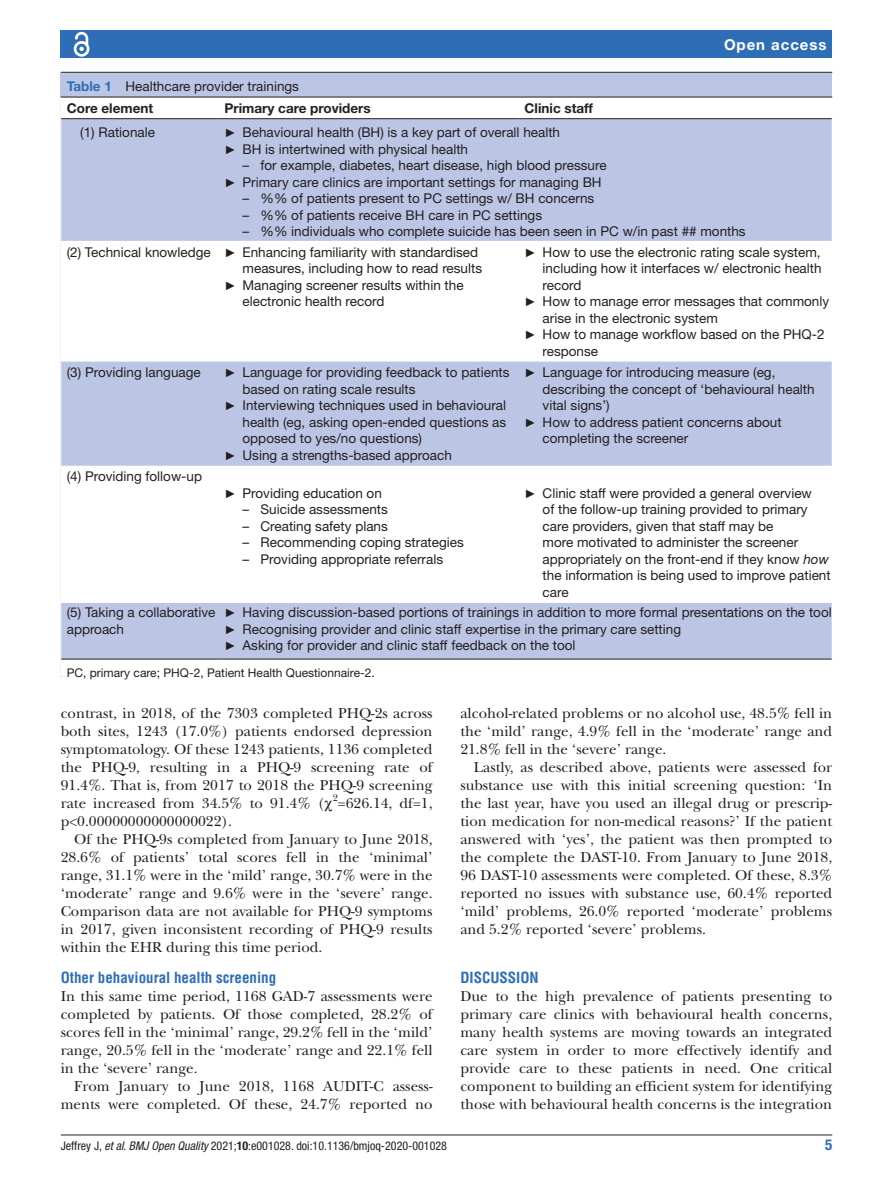
<style>
.page{position:relative;width:893px;height:1191px;background:#fff}
.page>*{position:absolute;margin:0;border:0;box-sizing:border-box;transform-origin:0 0}
.t1{font:15px/18px "New Baskerville";color:#231f20;text-align:justify}
.t2{font:700 condensed 15px "Helvetica LT Std";color:#2e6eb7}
.t3{font:700 15px "Helvetica Neue LT Std";letter-spacing:.065em;color:#fff}
.t4{font:700 condensed 15px "Helvetica Neue LT Std";color:#2e6eb7}
.t5{font:13.5px/16.5px "Helvetica Neue LT Std";color:#231f20}
.t6{font:700 13.5px "Helvetica Neue LT Std";color:#231f20}
.t7{font:condensed 12px "Helvetica Neue LT Std";color:#231f20}
.t8{font:12px "Helvetica Neue LT Std";color:#231f20}
.t9{font:9.9px "New Baskerville";color:#231f20}
.s1{font-weight:700;color:#2e6eb7}
.s2{font-weight:700}
.s3{font-family:"Arial";font-size:12px}
.s4{font-style:italic}
</style>
<div class="page">
<hr style="left:61px;top:1134px;width:771px;height:1px;background:#231f20">
<div style="left:61px;top:31px;width:771px;height:27px;background:#2e6eb7"></div>
<svg style="left:73px;top:31px;width:17px;height:26px"></svg>
<div style="left:61px;top:73px;width:771px;height:603px;background:#bbc6e5"></div>
<hr style="left:61px;top:72px;width:771px;height:1px;background:#231f20">
<svg style="left:61px;top:98px;width:771px;height:578px;fill:#fff"></svg>
<hr style="left:61px;top:97px;width:158px;height:1px;background:#231f20">
<hr style="left:61px;top:118px;width:158px;height:1px;background:#231f20">
<hr style="left:219px;top:97px;width:300px;height:1px;background:#231f20">
<hr style="left:219px;top:118px;width:300px;height:1px;background:#231f20">
<hr style="left:519px;top:97px;width:313px;height:1px;background:#231f20">
<hr style="left:519px;top:118px;width:313px;height:1px;background:#231f20">
<hr style="left:61px;top:658px;width:158px;height:1px;background:#231f20">
<hr style="left:219px;top:658px;width:300px;height:1px;background:#231f20">
<hr style="left:519px;top:658px;width:313px;height:1px;background:#231f20">
<svg style="left:60px;top:97px;width:1px;height:22px"></svg>
<svg style="left:60px;top:659px;width:1px;height:17px"></svg>
<p class="t5" style="left:67px;top:75px;width:234px;line-height:22px"><span class="s1">Table 1</span> Healthcare provider trainings<br><span class="s2">Core element</span></p>
<p class="t6" style="left:225px;top:99px;width:148px">Primary care providers</p>
<p class="t6" style="left:525px;top:99px;width:70px">Clinic staff</p>
<p class="t3" style="left:724px;top:35px;width:104px">Open access</p>
<p class="t5" style="left:80px;top:124px;width:76px">(1) Rationale</p>
<p class="t5" style="left:225px;top:124px;width:337px"><span class="s3">►</span> Behavioural health (BH) is a key part of overall health <span class="s3">►</span> BH is intertwined with physical health</p>
<p class="t5" style="left:225px;top:157px;width:384px;text-indent:18px">– for example, diabetes, heart disease, high blood pressure <span class="s3">►</span> Primary care clinics are important settings for managing BH</p>
<p class="t5" style="left:243px;top:190px;width:353px">– %% of patients present to PC settings w/ BH concerns</p>
<p class="t5" style="left:243px;top:207px;width:301px">– %% of patients receive BH care in PC settings</p>
<p class="t5" style="left:67px;top:221px;width:680px;line-height:20.1px;text-indent:176px">– %% individuals who complete suicide has been seen in PC w/in past ## months (2) Technical knowledge <span class="s3">►</span> Enhancing familiarity with standardised</p>
<p class="t5" style="left:243px;top:260px;width:241px">measures, including how to read results</p>
<p class="t5" style="left:225px;top:276px;width:241px"><span class="s3">►</span> Managing screener results within the</p>
<p class="t5" style="left:243px;top:293px;width:143px">electronic health record</p>
<p class="t5" style="left:525px;top:243px;width:298px"><span class="s3">►</span> How to use the electronic rating scale system,</p>
<p class="t5" style="left:543px;top:260px;width:281px">including how it interfaces w/ electronic health</p>
<p class="t5" style="left:543px;top:276px;width:40px">record</p>
<p class="t5" style="left:525px;top:293px;width:306px"><span class="s3">►</span> How to manage error messages that commonly</p>
<p class="t5" style="left:543px;top:309px;width:177px">arise in the electronic system</p>
<p class="t5" style="left:525px;top:326px;width:302px"><span class="s3">►</span> How to manage workflow based on the PHQ-2</p>
<p class="t5" style="left:543px;top:342px;width:57px">response</p>
<p class="t5" style="left:67px;top:364px;width:136px">(3) Providing language</p>
<p class="t5" style="left:225px;top:364px;width:287px"><span class="s3">►</span> Language for providing feedback to patients</p>
<p class="t5" style="left:243px;top:380px;width:175px">based on rating scale results</p>
<p class="t5" style="left:225px;top:397px;width:283px"><span class="s3">►</span> Interviewing techniques used in behavioural</p>
<p class="t5" style="left:243px;top:413px;width:265px">health (eg, asking open-ended questions as</p>
<p class="t5" style="left:243px;top:430px;width:181px">opposed to yes/no questions)</p>
<p class="t5" style="left:225px;top:446px;width:229px"><span class="s3">►</span> Using a strengths-based approach</p>
<p class="t5" style="left:67px;top:468px;width:137px">(4) Providing follow-up</p>
<p class="t5" style="left:225px;top:484px;width:159px"><span class="s3">►</span> Providing education on</p>
<p class="t5" style="left:243px;top:501px;width:147px">– Suicide assessments</p>
<p class="t5" style="left:243px;top:517px;width:147px">– Creating safety plans</p>
<p class="t5" style="left:243px;top:534px;width:223px">– Recommending coping strategies</p>
<p class="t5" style="left:243px;top:550px;width:202px">– Providing appropriate referrals</p>
<p class="t5" style="left:525px;top:364px;width:252px"><span class="s3">►</span> Language for introducing measure (eg,</p>
<p class="t5" style="left:543px;top:380px;width:274px">describing the concept of ‘behavioural health</p>
<p class="t5" style="left:543px;top:397px;width:69px">vital signs’)</p>
<p class="t5" style="left:525px;top:413px;width:259px"><span class="s3">►</span> How to address patient concerns about</p>
<p class="t5" style="left:543px;top:430px;width:147px">completing the screener</p>
<p class="t5" style="left:543px;top:484px;width:290px;text-indent:-18px"><span class="s3">►</span> Clinic staff were provided a general overview<br>of the follow-up training provided to primary care providers, given that staff may be<br>more motivated to administer the screener appropriately on the front-end if they know <span class="s4">how </span>the information is being used to improve patient care</p>
<p class="t5" style="left:67px;top:604px;width:150px">(5) Taking a collaborative approach</p>
<p class="t5" style="left:225px;top:604px;width:609px"><span class="s3">►</span> Having discussion-based portions of trainings in addition to more formal presentations on the tool <span class="s3">►</span> Recognising provider and clinic staff expertise in the primary care setting<br><span class="s3">►</span> Asking for provider and clinic staff feedback on the tool</p>
<p class="t8" style="left:67px;top:665px;width:310px">PC, primary care; PHQ-2, Patient Health Questionnaire-2.</p>
<p class="t1" style="left:61px;top:704px;width:373px">contrast, in 2018, of the 7303 completed PHQ-2s across both sites, 1243 (17.0%) patients endorsed depression symptomatology. Of these 1243 patients, 1136 completed the PHQ-9, resulting in a PHQ-9 screening rate of 91.4%. That is, from 2017 to 2018 the PHQ-9 screening rate increased from 34.5% to 91.4% (</p>
<p class="t9" style="left:333px;top:792px;width:7px">2</p>
<p class="t1" style="left:338px;top:794px;width:96px">=626.14, df=1,</p>
<p class="t1" style="left:61px;top:812px;width:173px">p&lt;0.00000000000000022).</p>
<p class="t1" style="left:74px;top:830px;width:360px">Of the PHQ-9s completed from January to June 2018,</p>
<p class="t1" style="left:61px;top:848px;width:373px">28.6% of patients’ total scores fell in the ‘minimal’</p>
<p class="t1" style="left:61px;top:866px;width:373px">range, 31.1% were in the ‘mild’ range, 30.7% were in the</p>
<p class="t1" style="left:61px;top:884px;width:373px">‘moderate’ range and 9.6% were in the ‘severe’ range.</p>
<p class="t1" style="left:61px;top:902px;width:373px">Comparison data are not available for PHQ-9 symptoms</p>
<p class="t1" style="left:61px;top:920px;width:373px">in 2017, given inconsistent recording of PHQ-9 results</p>
<p class="t1" style="left:61px;top:938px;width:263px">within the EHR during this time period.</p>
<p class="t2" style="left:61px;top:968px;width:217px">Other behavioural health screening</p>
<p class="t1" style="left:61px;top:987px;width:373px">In this same time period, 1168 GAD-7 assessments were completed by patients. Of those completed, 28.2% of scores fell in the ‘minimal’ range, 29.2% fell in the ‘mild’ range, 20.5% fell in the ‘moderate’ range and 22.1% fell in the ‘severe’ range.</p>
<p class="t1" style="left:61px;top:1077px;width:373px;text-align:right">From January to June 2018, 1168 AUDIT-C assess&shy;ments were completed. Of these, 24.7% reported no</p>
<p class="t1" style="left:460px;top:704px;width:373px">alcohol-related problems or no alcohol use, 48.5% fell in the ‘mild’ range, 4.9% fell in the ‘moderate’ range and 21.8% fell in the ‘severe’ range.</p>
<p class="t1" style="left:460px;top:758px;width:373px;text-indent:14px">Lastly, as described above, patients were assessed for substance use with this initial screening question: ‘In the last year, have you used an illegal drug or prescrip&shy;tion medication for non-medical reasons?’ If the patient answered with ‘yes’, the patient was then prompted to the complete the DAST-10. From January to June 2018, 96 DAST-10 assessments were completed. Of these, 8.3% reported no issues with substance use, 60.4% reported ‘mild’ problems, 26.0% reported ‘moderate’ problems and 5.2% reported ‘severe’ problems.</p>
<p class="t2" style="left:460px;top:968px;width:80px">DISCUSSION</p>
<p class="t1" style="left:460px;top:987px;width:373px">Due to the high prevalence of patients presenting to primary care clinics with behavioural health concerns, many health systems are moving towards an integrated care system in order to more effectively identify and provide care to these patients in need. One critical component to building an efficient system for identifying those with behavioural health concerns is the integration</p>
<p class="t7" style="left:61px;top:1138px;width:388px">Jeffrey J, <span class="s4">et al</span>. <span class="s4">BMJ Open Quality</span> 2021;<span class="s2">10</span>:e001028. doi:10.1136/bmjoq-2020-001028</p>
<p class="t4" style="left:825px;top:1135px;width:9px">5</p>
</div>
